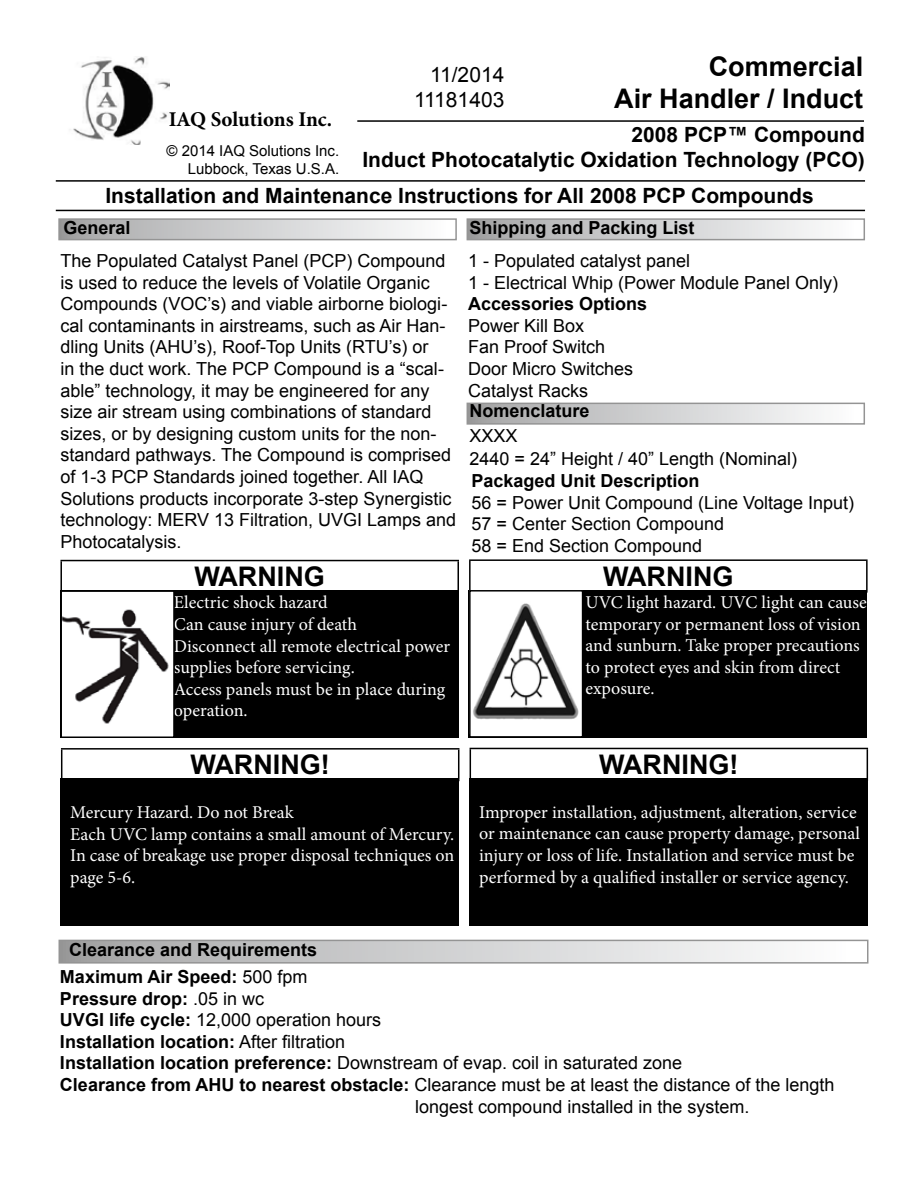
<style>
.page{position:relative;width:918px;height:1188px;background:#fff}
.page>*{position:absolute;margin:0;border:0;box-sizing:border-box;transform-origin:0 0}
.t1{font:700 27px/32.4px "Arial";color:#000;text-align:right}
.t2{font:700 21px/25.2px "Arial";color:#000;text-align:right}
.t3{font:700 21px "Minion Pro";letter-spacing:-.005em;color:#000}
.t4{font:21px/25.2px "Arial";color:#000;text-align:right}
.t5{font:18px/21.6px "Arial";color:#000}
.t6{font:18px/21.6px "Minion Pro";color:#fff}
.t7{font:700 18px/27px "Arial";color:#000;text-align:center}
.t8{font:15px/18px "Arial";color:#000;text-align:right}
.s1{font-weight:400}
.s2{font-weight:700}
</style>
<div class="page">
<hr style="left:56px;top:180px;width:809px;height:2px;background:#000">
<hr style="left:357px;top:120px;width:507px;height:2px;background:#000">
<hr style="left:56px;top:210px;width:809px;height:1px;background:#000">
<div style="left:59px;top:219px;width:397px;height:21px;background:linear-gradient(to right,#a5a5a6,#fff)"></div>
<div style="left:467px;top:219px;width:397px;height:21px;background:linear-gradient(to right,#a4a5a6,#fff)"></div>
<div style="left:467px;top:403px;width:397px;height:21px;background:linear-gradient(to right,#a4a5a6,#fff)"></div>
<hr style="left:60px;top:560px;width:399px;height:1px;background:#000">
<hr style="left:60px;top:561px;width:2px;height:30px;background:#000">
<hr style="left:458px;top:561px;width:1px;height:30px;background:#000">
<div style="left:60px;top:590px;width:399px;height:148px;background:#000"></div>
<div style="left:61px;top:591px;width:113px;height:146px;background:#fff"></div>
<img style="left:63px;top:609px;width:106px;height:115px">
<div style="left:60px;top:590px;width:115px;height:148px;border:2px solid #000"></div>
<hr style="left:469px;top:559px;width:399px;height:2px;background:#000">
<hr style="left:469px;top:561px;width:2px;height:30px;background:#000">
<hr style="left:866px;top:561px;width:2px;height:30px;background:#000">
<hr style="left:469px;top:591px;width:399px;height:2px;background:#000">
<div style="left:469px;top:590px;width:398px;height:148px;background:#000"></div>
<img style="left:472px;top:593px;width:108px;height:140px">
<div style="left:469px;top:590px;width:114px;height:148px;border:2px solid #000"></div>
<hr style="left:61px;top:748px;width:398px;height:2px;background:#000">
<hr style="left:61px;top:750px;width:1px;height:30px;background:#000">
<hr style="left:458px;top:750px;width:1px;height:30px;background:#000">
<div style="left:60px;top:779px;width:399px;height:147px;background:#000"></div>
<hr style="left:470px;top:748px;width:398px;height:1px;background:#000">
<hr style="left:470px;top:749px;width:1px;height:30px;background:#000">
<hr style="left:867px;top:749px;width:1px;height:30px;background:#000">
<div style="left:469px;top:778px;width:399px;height:148px;background:#000"></div>
<div style="left:59px;top:940px;width:809px;height:23px;background:linear-gradient(to right,#a4a5a6,#fff)"></div>
<img style="left:73px;top:56px;width:97px;height:89px">
<h1 class="t1" style="left:614px;top:51px;width:251px">Commercial<br>Air Handler / Induct</h1>
<p class="t2" style="left:362px;top:122px;width:504px">2008 PCP™ Compound<br>Induct Photocatalytic Oxidation Technology (PCO)</p>
<p class="t2" style="left:105px;top:184px;width:710px">Installation and Maintenance Instructions for All 2008 PCP Compounds</p>
<p class="t4" style="left:414px;top:62px;width:92px">11/2014<br>11181403</p>
<p class="t3" style="left:169px;top:104px;width:165px">IAQ Solutions Inc.</p>
<p class="t8" style="left:166px;top:142px;width:174px">© 2014 IAQ Solutions Inc.<br>Lubbock, Texas U.S.A.</p>
<p class="t7" style="left:64px;top:215px;width:69px">General</p>
<p class="t5" style="left:60px;top:250px;width:397px">The Populated Catalyst Panel (PCP) Compound is used to reduce the levels of Volatile Organic Compounds (VOC’s) and viable airborne biologi&shy;cal contaminants in airstreams, such as Air Han&shy;dling Units (AHU’s), Roof-Top Units (RTU’s) or<br>in the duct work. The PCP Compound is a “scal&shy;able” technology, it may be engineered for any size air stream using combinations of standard sizes, or by designing custom units for the non&shy;standard pathways. The Compound is comprised of 1-3 PCP Standards joined together. All IAQ Solutions products incorporate 3-step Synergistic technology: MERV 13 Filtration, UVGI Lamps and Photocatalysis.</p>
<h1 class="t1" style="left:194px;top:561px;width:132px">WARNING</h1>
<p class="t6" style="left:174px;top:592px;width:278px">Electric shock hazard<br>Can cause injury of death<br>Disconnect all remote electrical power supplies before servicing.<br>Access panels must be in place during operation.</p>
<p class="t7" style="left:470px;top:215px;width:227px">Shipping and Packing List</p>
<p class="t5" style="left:468px;top:250px;width:372px">1 - Populated catalyst panel<br>1 - Electrical Whip (Power Module Panel Only)</p>
<p class="t7" style="left:468px;top:291px;width:181px">Accessories Options</p>
<p class="t5" style="left:468px;top:315px;width:167px">Power Kill Box<br>Fan Proof Switch<br>Door Micro Switches<br>Catalyst Racks</p>
<p class="t7" style="left:470px;top:398px;width:122px">Nomenclature</p>
<p class="t5" style="left:470px;top:448px;width:329px">2440 = 24” Height / 40” Length (Nominal)</p>
<p class="t7" style="left:472px;top:468px;width:230px">Packaged Unit Description</p>
<p class="t5" style="left:472px;top:492px;width:384px">56 = Power Unit Compound (Line Voltage Input)<br>57 = Center Section Compound<br>58 = End Section Compound</p>
<p class="t5" style="left:470px;top:425px;width:50px">XXXX</p>
<h1 class="t1" style="left:603px;top:561px;width:132px">WARNING</h1>
<p class="t6" style="left:585px;top:592px;width:283px">UVC light hazard. UVC light can cause temporary or permanent loss of vision and sunburn. Take proper precautions to protect eyes and skin from direct exposure.</p>
<h1 class="t1" style="left:190px;top:750px;width:141px">WARNING!</h1>
<p class="t6" style="left:70px;top:802px;width:386px">Mercury Hazard. Do not Break<br>Each UVC lamp contains a small amount of Mercury.<br>In case of breakage use proper disposal techniques on page 5-6.</p>
<h1 class="t1" style="left:599px;top:749px;width:141px">WARNING!</h1>
<p class="t6" style="left:479px;top:801px;width:383px">Improper installation, adjustment, alteration, service or maintenance can cause property damage, personal injury or loss of life. Installation and service must be performed by a qualified installer or service agency.</p>
<p class="t7" style="left:60px;top:937px;width:259px">Clearance and Requirements<br>Maximum Air Speed: <span class="s1">500 fpm</span></p>
<p class="t7" style="left:60px;top:985px;width:206px">Pressure drop: <span class="s1">.05 in wc</span></p>
<p class="t5" style="left:60px;top:1009px;width:323px"><span class="s2">UVGI life cycle:</span> 12,000 operation hours</p>
<p class="t7" style="left:60px;top:1029px;width:287px">Installation location: <span class="s1">After filtration</span></p>
<p class="t5" style="left:60px;top:1052px;width:624px"><span class="s2">Installation location preference:</span> Downstream of evap. coil in saturated zone</p>
<p class="t5" style="left:60px;top:1074px;width:776px"><span class="s2">Clearance from AHU to nearest obstacle:</span> Clearance must be at least the distance of the length</p>
<p class="t5" style="left:415px;top:1096px;width:336px">longest compound installed in the system.</p>
</div>
